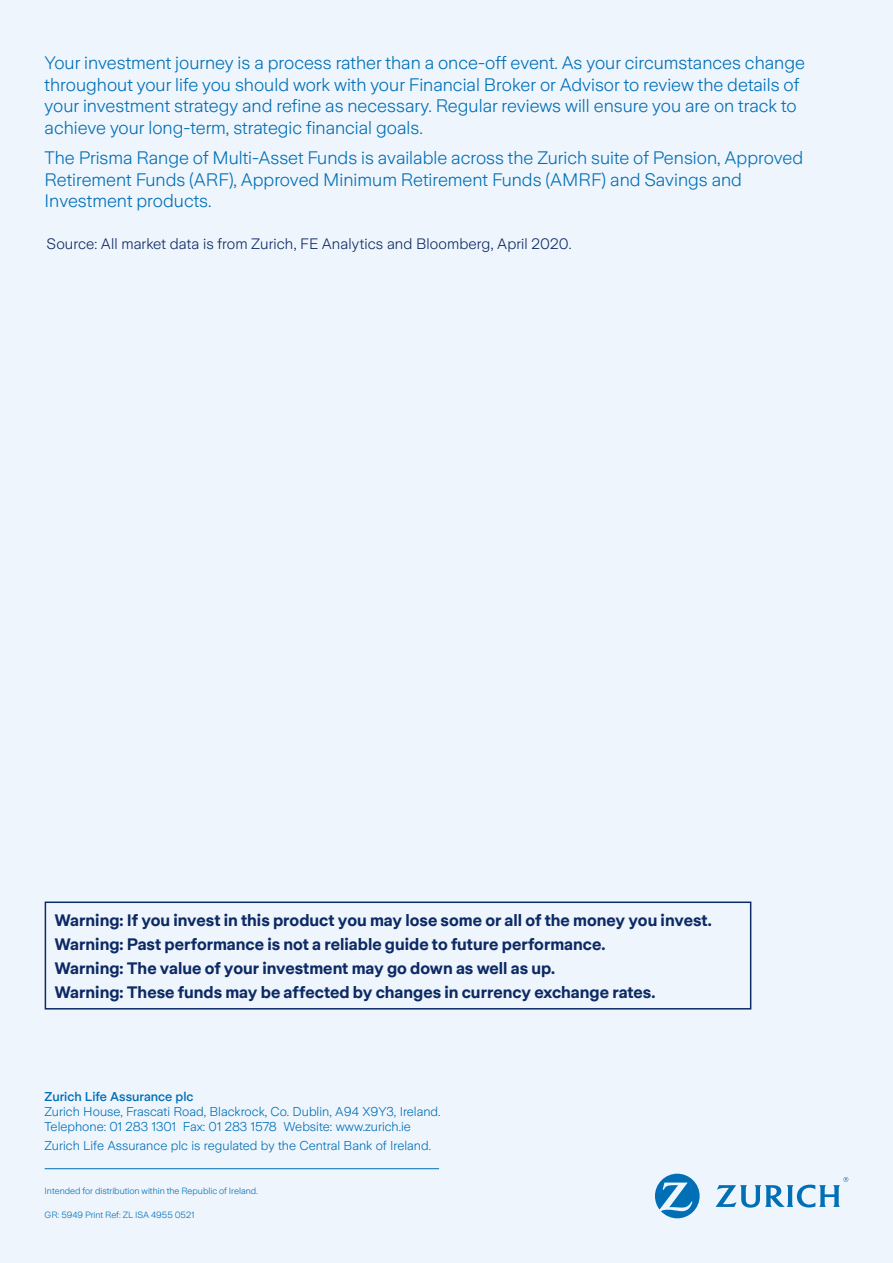
<style>
.page{position:relative;width:893px;height:1263px;background:#eff5fc}
.page>*{position:absolute;margin:0;border:0;box-sizing:border-box;transform-origin:0 0}
.t1{font:300 18px/21.6px "Zurich Sans";color:#006fb6}
.t2{font:700 16.5px/24px "Zurich Sans";color:#0c2a64}
.t3{font:300 15px "Zurich Sans";letter-spacing:.005em;color:#0c2a64}
.t4{font:300 12.75px/15px "Zurich Sans";color:#006fb6}
.t5{font:500 12.75px "Zurich Sans";color:#006fb6}
.t6{font:300 9px "Zurich Sans";color:#006fb6}
</style>
<div class="page">
<svg style="left:655px;top:1174px;width:45px;height:44px"></svg>
<svg style="left:715px;top:1177px;width:133px;height:30px"></svg>
<hr style="left:45px;top:1168px;width:394px;height:1px;background:#006fb6">
<div style="left:45px;top:901px;width:706px;height:108px;border:2px solid #0c2a64"></div>
<p class="t1" style="left:45px;top:53px;width:762px">Your investment journey is a process rather than a once-off event. As your circumstances change throughout your life you should work with your Financial Broker or Advisor to review the details of your investment strategy and refine as necessary. Regular reviews will ensure you are on track to achieve your long-term, strategic financial goals.</p>
<p class="t1" style="left:45px;top:147px;width:760px">The Prisma Range of Multi-Asset Funds is available across the Zurich suite of Pension, Approved<br>Retirement Funds (ARF), Approved Minimum Retirement Funds (AMRF) and Savings and<br>Investment products.</p>
<p class="t3" style="left:47px;top:236px;width:527px">Source: All market data is from Zurich, FE Analytics and Bloomberg, April 2020.</p>
<p class="t2" style="left:55px;top:909px;width:658px">Warning: If you invest in this product you may lose some or all of the money you invest.<br>Warning: Past performance is not a reliable guide to future performance.<br>Warning: The value of your investment may go down as well as up.<br>Warning: These funds may be affected by changes in currency exchange rates.</p>
<p class="t5" style="left:45px;top:1089px;width:150px">Zurich Life Assurance plc</p>
<p class="t4" style="left:45px;top:1104px;width:398px">Zurich House, Frascati Road, Blackrock, Co. Dublin, A94 X9Y3, Ireland.<br>Telephone: 01 283 1301 Fax: 01 283 1578 Website: www.zurich.ie</p>
<p class="t4" style="left:45px;top:1138px;width:388px">Zurich Life Assurance plc is regulated by the Central Bank of Ireland.</p>
<p class="t6" style="left:45px;top:1186px;width:215px">Intended for distribution within the Republic of Ireland.</p>
<p class="t6" style="left:45px;top:1210px;width:151px">GR: 5949 Print Ref: ZL ISA 4955 0521</p>
</div>
